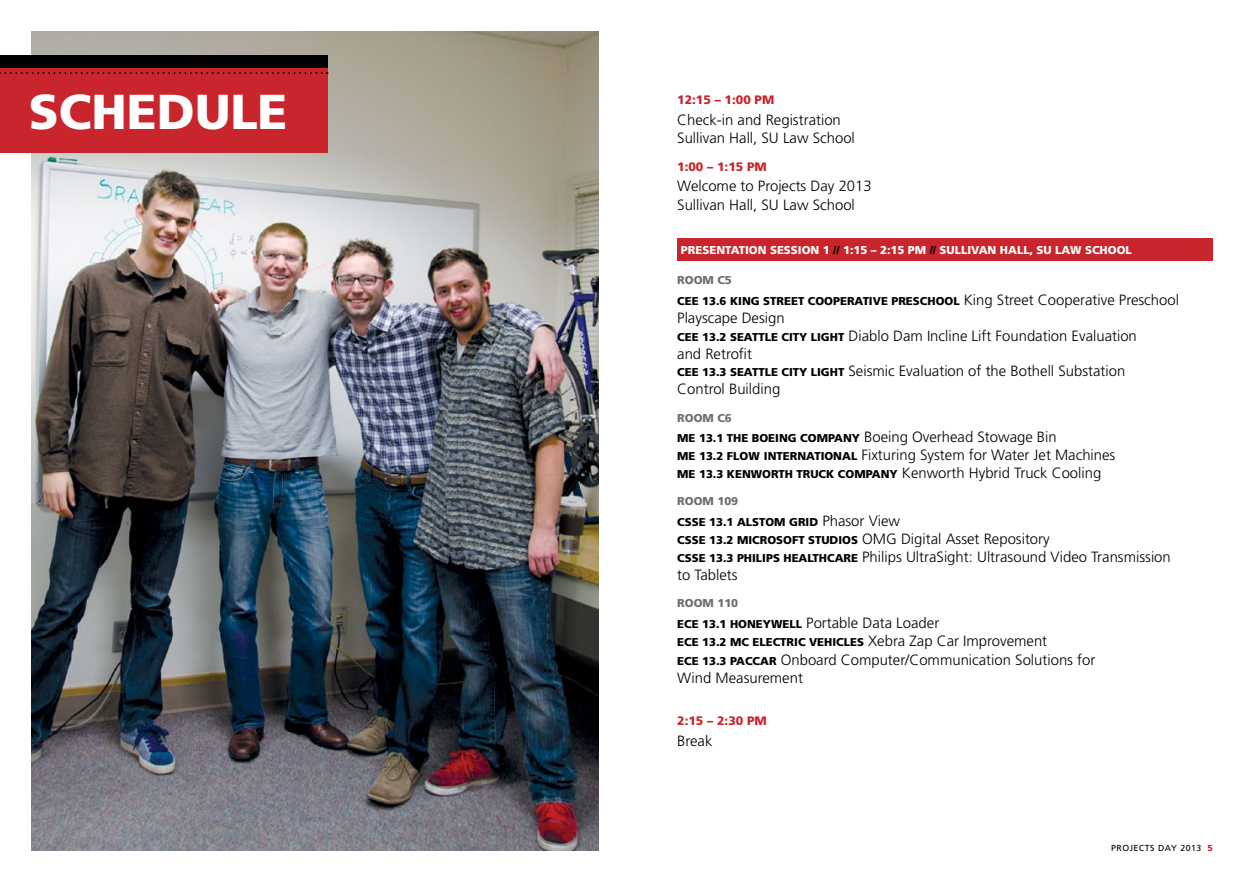
<style>
.page{position:relative;width:1260px;height:882px;background:#fff}
.page>*{position:absolute;margin:0;border:0;box-sizing:border-box;transform-origin:0 0}
.t1{font:900 49px "Frutiger";color:#fff}
.t2{font:300 14.88px/18.4px "Frutiger";color:#000}
.t3{font:900 12.25px "Frutiger";color:#c9252c}
.t4{font:900 11.38px "Frutiger";color:#000}
.t5{font:900 11.38px "Frutiger";color:#fff}
.t6{font:900 11.38px "Frutiger";color:#6d6e71}
.t7{font:8.75px "Frutiger";letter-spacing:.06em;color:#000}
.s1{color:#000}
.s2{font-weight:900;font-size:11.38px}
.s3{font-weight:900;color:#c9252c}
</style>
<div class="page">
<img style="left:32px;top:32px;width:566px;height:818px">
<div style="left:677px;top:238px;width:536px;height:23px;background:#c9252c"></div>
<div style="left:0;top:55px;width:328px;height:98px;background:#c9252c"></div>
<div style="left:0;top:55px;width:328px;height:13px;background:#000"></div>
<svg style="left:0;top:72px;width:328px;height:2px"></svg>
<h1 class="t1" style="left:29px;top:82px;width:260px">SCHEDULE</h1>
<p class="t3" style="left:677px;top:93px;width:99px">12:15 – 1:00 PM</p>
<p class="t2" style="left:677px;top:111px;width:179px">Check-in and Registration<br>Sullivan Hall, SU Law School</p>
<p class="t3" style="left:677px;top:159px;width:91px">1:00 – 1:15 PM</p>
<p class="t2" style="left:677px;top:177px;width:196px">Welcome to Projects Day 2013<br>Sullivan Hall, SU Law School</p>
<p class="t5" style="left:681px;top:244px;width:8px">PRESE</p>
<p class="t5" style="left:716px;top:244px;width:62px">NTATION SESS</p>
<p class="t5" style="left:798px;top:244px;width:335px">ION 1 <span class="s1">//</span> 1:15 – 2:15 PM <span class="s1">//</span> SULLIVAN HALL, SU LAW SCHOOL</p>
<p class="t6" style="left:677px;top:273px;width:18px">ROOM</p>
<p class="t6" style="left:717px;top:273px;width:16px">C5</p>
<p class="t4" style="left:677px;top:294px;width:101px">CEE 13.6 KING STREET</p>
<p class="t4" style="left:808px;top:294px;width:17px">COOPERAT</p>
<p class="t4" style="left:869px;top:294px;width:38px">IVE PRESCHOOL</p>
<p class="t2" style="left:964px;top:291px;width:217px">King Street Cooperative Preschool</p>
<p class="t2" style="left:677px;top:309px;width:109px">Playscape Design</p>
<p class="t4" style="left:677px;top:330px;width:68px">CEE 13.2 SEATTLE</p>
<p class="t4" style="left:781px;top:330px;width:49px">CITY LIGHT</p>
<p class="t2" style="left:848px;top:327px;width:290px">Diablo Dam Incline Lift Foundation Evaluation</p>
<p class="t2" style="left:677px;top:344px;width:76px">and Retrofit</p>
<p class="t4" style="left:677px;top:366px;width:68px">CEE 13.3 SEATTLE</p>
<p class="t4" style="left:781px;top:366px;width:49px">CITY LIGHT</p>
<p class="t2" style="left:848px;top:362px;width:278px">Seismic Evaluation of the Bothell Substation</p>
<p class="t2" style="left:677px;top:380px;width:105px">Control Building</p>
<p class="t6" style="left:677px;top:411px;width:56px">ROOM C6</p>
<p class="t4" style="left:677px;top:431px;width:141px">ME 13.1 THE BOEING COMPA</p>
<p class="t2" style="left:677px;top:428px;width:440px;line-height:17.8px;text-indent:166px"><span class="s2">NY</span> Boeing Overhead Stowage Bin<br><span class="s2">ME 13.2 FLOW INTERNATIONAL</span> Fixturing System for Water Jet Machines</p>
<p class="t4" style="left:677px;top:467px;width:83px">ME 13.3 KENWORTH</p>
<p class="t4" style="left:797px;top:467px;width:16px">TRUCK</p>
<p class="t4" style="left:838px;top:467px;width:18px">COMPA</p>
<p class="t2" style="left:881px;top:464px;width:222px"><span class="s2">NY</span> Kenworth Hybrid Truck Cooling</p>
<p class="t6" style="left:677px;top:495px;width:63px">ROOM 109</p>
<p class="t4" style="left:677px;top:515px;width:78px">CSSE 13.1 ALSTOM</p>
<p class="t2" style="left:789px;top:512px;width:113px"><span class="s2">GRID</span> Phasor View</p>
<p class="t4" style="left:677px;top:533px;width:84px">CSSE 13.2 MICROSOFT</p>
<p class="t4" style="left:808px;top:533px;width:16px">STUD</p>
<p class="t2" style="left:838px;top:530px;width:213px"><span class="s2">IOS</span> OMG Digital Asset Repository</p>
<p class="t4" style="left:677px;top:551px;width:123px">CSSE 13.3 PHILIPS HEALTHCARE</p>
<p class="t2" style="left:862px;top:548px;width:310px">Philips UltraSight: Ultrasound Video Transmission</p>
<p class="t2" style="left:677px;top:566px;width:62px">to Tablets</p>
<p class="t6" style="left:677px;top:596px;width:63px">ROOM 110</p>
<p class="t4" style="left:677px;top:617px;width:88px">ECE 13.1 HONEYWELL</p>
<p class="t2" style="left:806px;top:614px;width:135px">Portable Data Loader</p>
<p class="t4" style="left:677px;top:635px;width:90px">ECE 13.2 MC ELECTR</p>
<p class="t4" style="left:794px;top:635px;width:50px">IC VEHICLES</p>
<p class="t2" style="left:677px;top:632px;width:420px;text-indent:191px">Xebra Zap Car Improvement<br><span class="s2">ECE 13.3 PACCAR</span> Onboard Computer/Communication Solutions for<br>Wind Measurement</p>
<p class="t3" style="left:677px;top:713px;width:91px">2:15 – 2:30 PM</p>
<p class="t2" style="left:677px;top:732px;width:37px">Break</p>
<p class="t7" style="left:1111px;top:843px;width:103px">PROJECTS DAY 2013 <span class="s3">5</span></p>
</div>
